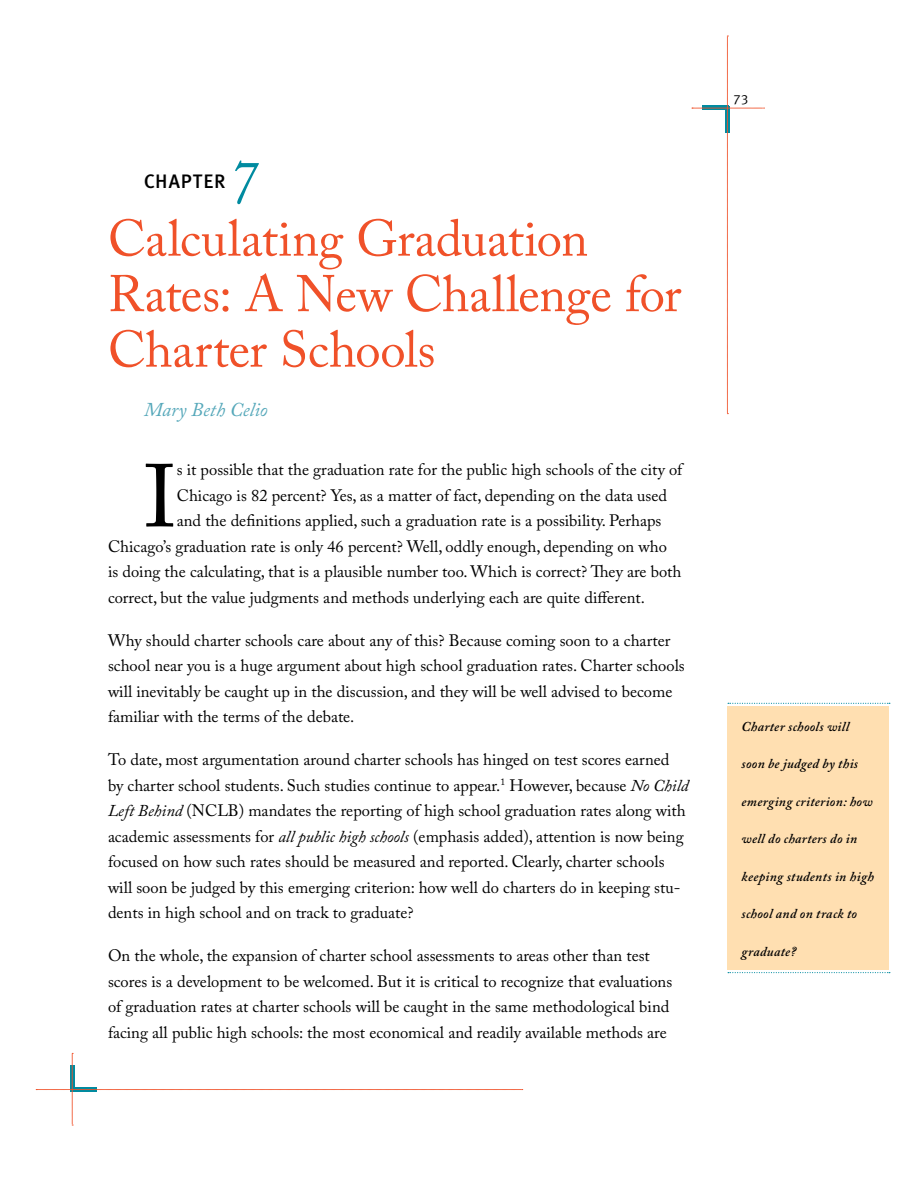
<style>
.page{position:relative;width:918px;height:1188px;background:#fff}
.page>*{position:absolute;margin:0;border:0;box-sizing:border-box;transform-origin:0 0}
.t1{font:88.2px "Adobe Caslon Pro";color:#000}
.t2{font:60px "Adobe Caslon Pro";color:#008ba0}
.t3{font:51px/55.5px "Adobe Caslon Pro";letter-spacing:-.01em;color:#f05129}
.t4{font:italic 19.5px "Adobe Caslon Pro";color:#56a8ba}
.t5{font:500 19.5px "Meta Plus";letter-spacing:.04em;color:#000}
.t6{font:16.5px/25.5px "Adobe Caslon Pro";color:#000}
.t7{font:italic 600 13.5px "Adobe Caslon Pro";letter-spacing:.025em;color:#000}
.t8{font:13.5px "Meta Plus Normal";color:#000}
.s1{font-style:italic}
</style>
<div class="page">
<svg style="left:36px;top:1053px;width:487px;height:73px"></svg>
<svg style="left:692px;top:36px;width:73px;height:378px"></svg>
<div style="left:728px;top:707px;width:162px;height:263px;background:#ffdfb1"></div>
<svg style="left:728px;top:703px;width:162px;height:1px"></svg>
<svg style="left:728px;top:972px;width:162px;height:1px"></svg>
<h2 class="t2" style="left:231px;top:132px;width:31px">7</h2>
<h3 class="t3" style="left:108px;top:210px;width:575px">Calculating Graduation<br>Rates: A New Challenge for<br>Charter Schools</h3>
<p class="t4" style="left:144px;top:398px;width:125px">Mary Beth Celio</p>
<p class="t5" style="left:144px;top:170px;width:83px">CHAPTER</p>
<h1 class="t1" style="left:144px;top:444px;width:34px">I</h1>
<p class="t6" style="left:177px;top:457px;width:507px">s it possible that the graduation rate for the public high schools of the city of</p>
<p class="t6" style="left:177px;top:482px;width:492px">Chicago is 82 percent? Yes, as a matter of fact, depending on the data used</p>
<p class="t6" style="left:177px;top:508px;width:486px">and the definitions applied, such a graduation rate is a possibility. Perhaps</p>
<p class="t6" style="left:108px;top:533px;width:561px">Chicago’s graduation rate is only 46 percent? Well, oddly enough, depending on who</p>
<p class="t6" style="left:108px;top:559px;width:575px">is doing the calculating, that is a plausible number too. Which is correct? They are both</p>
<p class="t6" style="left:108px;top:584px;width:538px">correct, but the value judgments and methods underlying each are quite different.</p>
<p class="t6" style="left:108px;top:627px;width:578px">Why should charter schools care about any of this? Because coming soon to a charter school near you is a huge argument about high school graduation rates. Charter schools will inevitably be caught up in the discussion, and they will be well advised to become familiar with the terms of the debate.</p>
<p class="t6" style="left:108px;top:747px;width:582px">To date, most argumentation around charter schools has hinged on test scores earned by charter school students. Such studies continue to appear.<sup>1</sup> However, because <span class="s1">No Child Left Behind</span> (NCLB) mandates the reporting of high school graduation rates along with academic assessments for <span class="s1">all public high schools</span> (emphasis added), attention is now being focused on how such rates should be measured and reported. Clearly, charter schools will soon be judged by this emerging criterion: how well do charters do in keeping stu&shy;dents in high school and on track to graduate?</p>
<p class="t6" style="left:108px;top:943px;width:566px">On the whole, the expansion of charter school assessments to areas other than test scores is a development to be welcomed. But it is critical to recognize that evaluations of graduation rates at charter schools will be caught in the same methodological bind facing all public high schools: the most economical and readily available methods are</p>
<p class="t8" style="left:734px;top:90px;width:16px">73</p>
<p class="t7" style="left:742px;top:718px;width:109px">Charter schools will</p>
<p class="t7" style="left:742px;top:756px;width:118px">soon be judged by this</p>
<p class="t7" style="left:742px;top:793px;width:133px">emerging criterion: how</p>
<p class="t7" style="left:742px;top:831px;width:117px">well do charters do in</p>
<p class="t7" style="left:742px;top:868px;width:134px">keeping students in high</p>
<p class="t7" style="left:742px;top:906px;width:117px">school and on track to</p>
<p class="t7" style="left:742px;top:943px;width:56px">graduate?</p>
</div>
